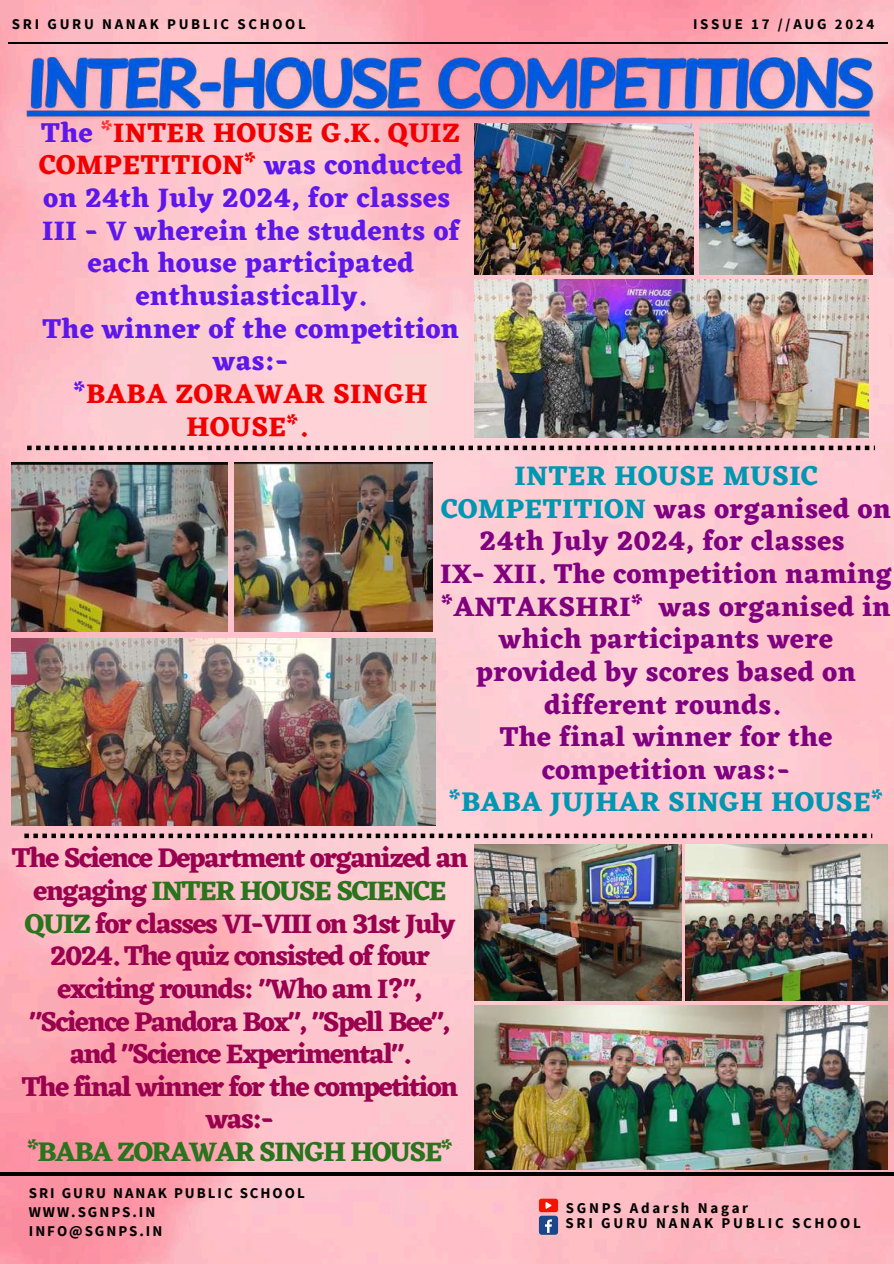
<style>
.page{position:relative;width:894px;height:1264px;background:#fff}
.page>*{position:absolute;margin:0;border:0;box-sizing:border-box;transform-origin:0 0}
.t1{font:700 27.9px/32.7px "Eczar";letter-spacing:-.055em;color:#9a014f;text-align:center}
.t2{font:700 27.9px/32.7px "Eczar";letter-spacing:.015em;color:#800080;text-align:center}
.t3{font:700 27.9px/32.7px "Eczar";letter-spacing:.015em;color:#5e17eb;text-align:center}
.t4{font:700 27.9px "Eczar";letter-spacing:-.055em;color:#29741d}
.t5{font:700 27.9px "Eczar";letter-spacing:.015em;color:#0097b2}
.t6{font:700 15px/19.2px "Source Sans Pro";letter-spacing:.13em;color:#000}
.t7{font:700 15px/15.1px "Source Sans Pro";letter-spacing:.18em;color:#000}
.t8{font:700 14.85px "Source Sans Pro";letter-spacing:.18em;color:#000}
.s1{color:#ff3131}
.s2{color:#f20000}
.s3{color:#0097b2}
.s4{color:#29741d}
</style>
<div class="page">
<img style="left:0;top:0;width:893px;height:1263px">
<hr style="left:0;top:1172px;width:893px;height:3px;background:#000">
<div style="left:538px;top:1215px;width:20px;height:19px;background:#1a4789;border-radius:3px"></div>
<svg style="left:545px;top:1219px;width:7px;height:13px"></svg>
<svg style="left:538px;top:1198px;width:20px;height:14px"></svg>
<svg style="left:9px;top:42px;width:878px;height:2px"></svg>
<svg style="left:27px;top:445px;width:847px;height:5px;background:#8e7276"></svg>
<svg style="left:24px;top:833px;width:848px;height:5px;background:#8d6f73"></svg>
<img style="left:474px;top:279px;width:394px;height:159px">
<img style="left:474px;top:129px;width:219px;height:146px">
<img style="left:12px;top:638px;width:423px;height:187px">
<img style="left:12px;top:462px;width:215px;height:169px">
<img style="left:234px;top:462px;width:198px;height:169px">
<img style="left:699px;top:129px;width:173px;height:146px">
<img style="left:685px;top:844px;width:202px;height:156px">
<img style="left:474px;top:1005px;width:413px;height:163px">
<img style="left:474px;top:844px;width:207px;height:156px">
<img style="left:21px;top:33px;width:857px;height:96px">
<p class="t8" style="left:12px;top:14px;width:295px">SRI GURU NANAK PUBLIC SCHOOL</p>
<p class="t8" style="left:693px;top:14px;width:183px">ISSUE 17 //AUG 2024</p>
<p class="t3" style="left:39px;top:116px;width:425px">The <span class="s1">*</span><span class="s2">INTER HOUSE G.K. QUIZ<br>COMPETITION*</span> was conducted on 24th July 2024, for classes<br>III - V wherein the students of each house participated enthusiastically.<br>The winner of the competition was:-<br>*<span class="s2">BABA ZORAWAR SINGH<br>HOUSE*.</span></p>
<p class="t2" style="left:440px;top:459px;width:453px"><span class="s3">INTER HOUSE MUSIC<br>COMPETITION</span> was organised on<br>24th July 2024, for classes<br>IX- XII. The competition naming *ANTAKSHRI* was organised in which participants were provided by scores based on different rounds.<br>The final winner for the competition was:-</p>
<p class="t5" style="left:449px;top:785px;width:435px">*BABA JUJHAR SINGH HOUSE*</p>
<p class="t1" style="left:12px;top:841px;width:457px">The Science Department organized an engaging <span class="s4">INTER HOUSE SCIENCE<br>QUIZ</span> for classes VI-VIII on 31st July<br>2024. The quiz consisted of four exciting rounds: "Who am I?", "Science Pandora Box", "Spell Bee", and "Science Experimental".<br>The final winner for the competition was:-</p>
<p class="t4" style="left:27px;top:1135px;width:426px">*BABA ZORAWAR SINGH HOUSE*</p>
<p class="t6" style="left:29px;top:1182px;width:277px">SRI GURU NANAK PUBLIC SCHOOL<br>WWW.SGNPS.IN<br>INFO@SGNPS.IN</p>
<p class="t7" style="left:565px;top:1199px;width:297px">SGNPS Adarsh Nagar<br>SRI GURU NANAK PUBLIC SCHOOL</p>
</div>
